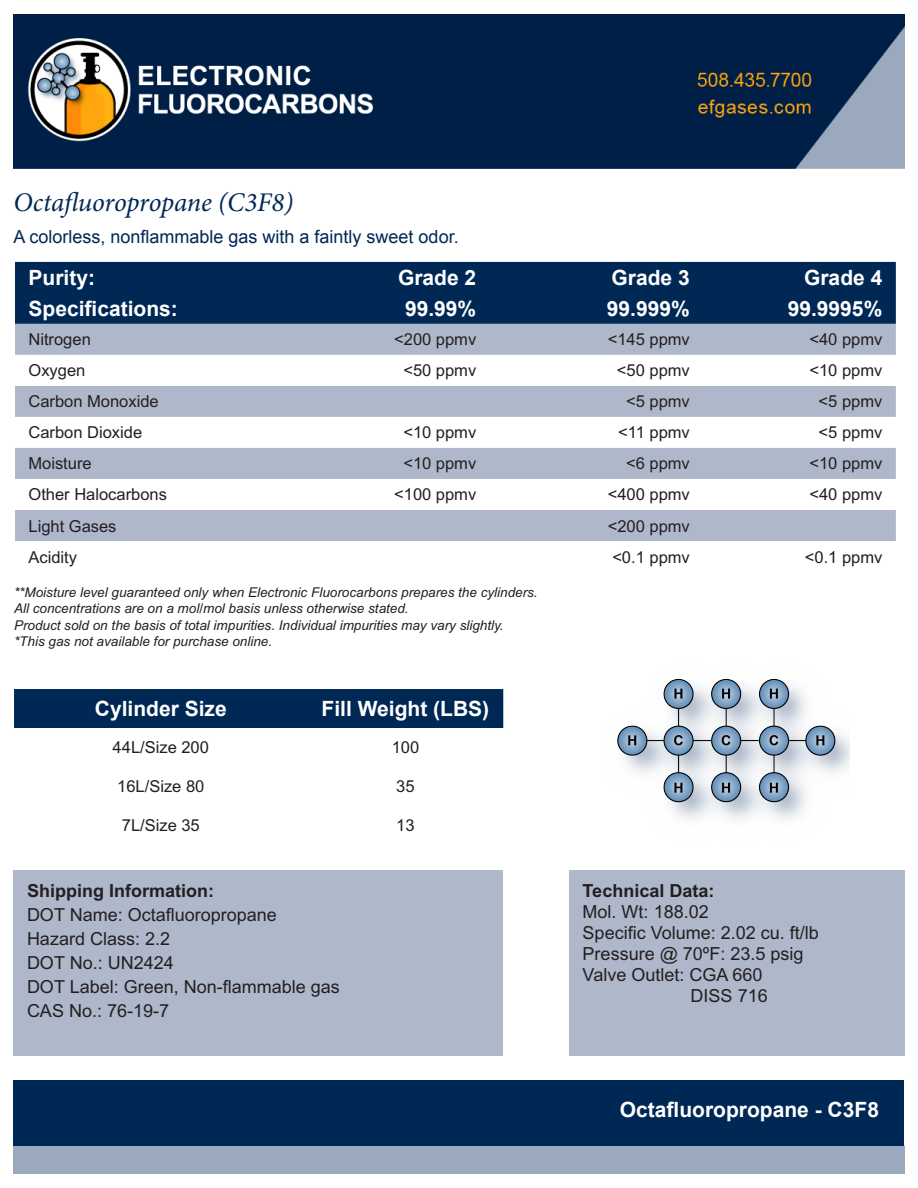
<style>
.page{position:relative;width:918px;height:1188px;background:#fff}
.page>*{position:absolute;margin:0;border:0;box-sizing:border-box;transform-origin:0 0}
.t1{font:italic 27px "Minion Pro";letter-spacing:-.01em;color:#002855}
.t2{font:700 21px "Arial";color:#fff}
.t3{font:18px/24px "Arial MT Std";color:#231f20}
.t4{font:18px "Arial";color:#002855}
.t5{font:700 18px "Arial MT Std";color:#231f20}
.t6{font:16.5px "Arial MT Std";color:#231f20}
.t7{font:italic 13.5px "Arial MT Std";color:#231f20}
</style>
<div class="page">
<img style="left:14px;top:14px;width:890px;height:154px">
<div style="left:14px;top:1145px;width:890px;height:29px;background:#9aa9bd"></div>
<div style="left:14px;top:1080px;width:890px;height:65px;background:#002855"></div>
<div style="left:15px;top:262px;width:881px;height:62px;background:#002855"></div>
<div style="left:15px;top:324px;width:881px;height:93px;background:#aeb8ca"></div>
<svg style="left:15px;top:355px;width:881px;height:31px"></svg>
<svg style="left:15px;top:448px;width:881px;height:93px;fill:#aeb8ca"></svg>
<div style="left:14px;top:689px;width:489px;height:39px;background:#002855"></div>
<div style="left:569px;top:870px;width:335px;height:186px;background:#aeb8ca"></div>
<div style="left:14px;top:870px;width:489px;height:186px;background:#aeb8ca"></div>
<img style="left:617px;top:678px;width:233px;height:142px">
<p class="t1" style="left:14px;top:184px;width:281px">Octafluoropropane (C3F8)</p>
<p class="t4" style="left:14px;top:224px;width:447px">A colorless, nonflammable gas with a faintly sweet odor.</p>
<p class="t2" style="left:28px;top:264px;width:68px">Purity:</p>
<p class="t2" style="left:398px;top:264px;width:80px">Grade 2</p>
<p class="t2" style="left:612px;top:264px;width:80px">Grade 3</p>
<p class="t2" style="left:804px;top:264px;width:80px">Grade 4</p>
<p class="t2" style="left:28px;top:295px;width:151px">Specifications:</p>
<p class="t2" style="left:405px;top:295px;width:73px">99.99%</p>
<p class="t2" style="left:607px;top:295px;width:84px">99.999%</p>
<p class="t2" style="left:788px;top:295px;width:96px">99.9995%</p>
<p class="t6" style="left:28px;top:330px;width:64px">Nitrogen</p>
<p class="t6" style="left:394px;top:330px;width:84px">&lt;200 ppmv</p>
<p class="t6" style="left:608px;top:330px;width:84px">&lt;145 ppmv</p>
<p class="t6" style="left:809px;top:330px;width:74px">&lt;40 ppmv</p>
<p class="t6" style="left:28px;top:361px;width:58px">Oxygen</p>
<p class="t6" style="left:403px;top:361px;width:74px">&lt;50 ppmv</p>
<p class="t6" style="left:617px;top:361px;width:74px">&lt;50 ppmv</p>
<p class="t6" style="left:809px;top:361px;width:74px">&lt;10 ppmv</p>
<p class="t6" style="left:28px;top:392px;width:132px">Carbon Monoxide</p>
<p class="t6" style="left:626px;top:392px;width:65px">&lt;5 ppmv</p>
<p class="t6" style="left:819px;top:392px;width:65px">&lt;5 ppmv</p>
<p class="t6" style="left:28px;top:423px;width:115px">Carbon Dioxide</p>
<p class="t6" style="left:403px;top:423px;width:74px">&lt;10 ppmv</p>
<p class="t6" style="left:618px;top:423px;width:73px">&lt;11 ppmv</p>
<p class="t6" style="left:819px;top:423px;width:65px">&lt;5 ppmv</p>
<p class="t6" style="left:28px;top:454px;width:65px">Moisture</p>
<p class="t6" style="left:403px;top:454px;width:74px">&lt;10 ppmv</p>
<p class="t6" style="left:626px;top:454px;width:65px">&lt;6 ppmv</p>
<p class="t6" style="left:809px;top:454px;width:74px">&lt;10 ppmv</p>
<p class="t6" style="left:28px;top:485px;width:140px">Other Halocarbons</p>
<p class="t6" style="left:394px;top:485px;width:84px">&lt;100 ppmv</p>
<p class="t6" style="left:608px;top:485px;width:84px">&lt;400 ppmv</p>
<p class="t6" style="left:809px;top:485px;width:74px">&lt;40 ppmv</p>
<p class="t6" style="left:28px;top:516px;width:90px">Light Gases</p>
<p class="t6" style="left:608px;top:516px;width:84px">&lt;200 ppmv</p>
<p class="t6" style="left:28px;top:547px;width:50px">Acidity</p>
<p class="t6" style="left:612px;top:547px;width:79px">&lt;0.1 ppmv</p>
<p class="t6" style="left:805px;top:547px;width:79px">&lt;0.1 ppmv</p>
<p class="t7" style="left:14px;top:584px;width:525px">**Moisture level guaranteed only when Electronic Fluorocarbons prepares the cylinders.</p>
<p class="t7" style="left:14px;top:601px;width:396px">All concentrations are on a mol/mol basis unless otherwise stated.</p>
<p class="t7" style="left:14px;top:617px;width:491px">Product sold on the basis of total impurities. Individual impurities may vary slightly.</p>
<p class="t7" style="left:14px;top:634px;width:260px">*This gas not available for purchase online.</p>
<p class="t2" style="left:95px;top:695px;width:133px">Cylinder Size</p>
<p class="t2" style="left:322px;top:695px;width:169px">Fill Weight (LBS)</p>
<p class="t6" style="left:113px;top:738px;width:98px">44L/Size 200</p>
<p class="t6" style="left:392px;top:738px;width:29px">100</p>
<p class="t6" style="left:117px;top:777px;width:89px">16L/Size 80</p>
<p class="t6" style="left:396px;top:777px;width:20px">35</p>
<p class="t6" style="left:122px;top:816px;width:79px">7L/Size 35</p>
<p class="t6" style="left:396px;top:816px;width:20px">13</p>
<p class="t5" style="left:27px;top:880px;width:189px">Shipping Information:</p>
<p class="t3" style="left:27px;top:903px;width:251px">DOT Name: Octafluoropropane<br>Hazard Class: 2.2</p>
<p class="t3" style="left:27px;top:951px;width:314px">DOT No.: UN2424<br>DOT Label: Green, Non-flammable gas</p>
<p class="t3" style="left:27px;top:999px;width:144px">CAS No.: 76-19-7</p>
<p class="t5" style="left:583px;top:880px;width:133px">Technical Data:</p>
<p class="t3" style="left:583px;top:900px;width:128px">Mol. Wt: 188.02</p>
<p class="t3" style="left:583px;top:921px;width:238px">Specific Volume: 2.02 cu. ft/lb</p>
<p class="t3" style="left:583px;top:942px;width:222px">Pressure @ 70ºF: 23.5 psig</p>
<p class="t3" style="left:583px;top:963px;width:181px">Valve Outlet: CGA 660</p>
<p class="t3" style="left:691px;top:984px;width:79px">DISS 716</p>
<p class="t2" style="left:620px;top:1096px;width:261px">Octafluoropropane - C3F8</p>
</div>
